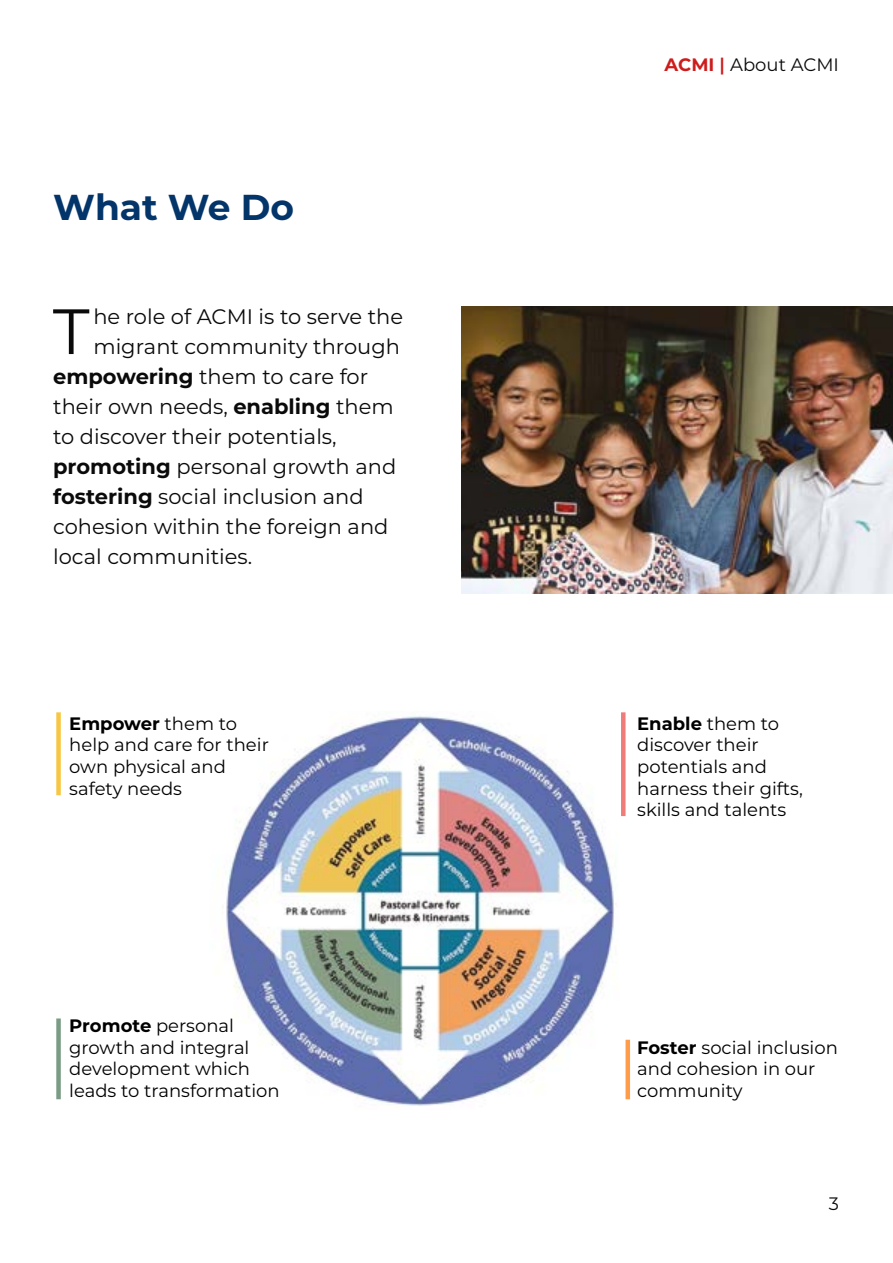
<style>
.page{position:relative;width:893px;height:1263px;background:#fff}
.page>*{position:absolute;margin:0;border:0;box-sizing:border-box;transform-origin:0 0}
.t1{font:63.9px "Montserrat";color:#0a0a0a}
.t2{font:700 36px "Montserrat";color:#03356a}
.t3{font:21px "Montserrat";color:#0a0a0a}
.t4{font:18px/21.6px "Montserrat";color:#000}
.t5{font:18px "Montserrat";color:#0a0a0a}
.s1{font-weight:700}
.s2{font-weight:700;color:#ce1b1b}
.s3{font-weight:600;color:#ce1b1b}
</style>
<div class="page">
<img style="left:218px;top:711px;width:412px;height:395px">
<div style="left:56px;top:712px;width:5px;height:83px;background:#f7c642"></div>
<hr style="left:621px;top:712px;width:4px;height:104px;background:#ef7b7b">
<div style="left:56px;top:1018px;width:5px;height:81px;background:#7b9c84"></div>
<div style="left:625px;top:1040px;width:5px;height:59px;background:#ff9c4a"></div>
<img style="left:462px;top:306px;width:431px;height:287px">
<h2 class="t2" style="left:53px;top:181px;width:242px">What We Do</h2>
<h1 class="t1" style="left:53px;top:287px;width:38px">T</h1>
<p class="t3" style="left:93px;top:302px;width:311px">he role of ACMI is to serve the</p>
<p class="t3" style="left:93px;top:332px;width:308px">migrant community through</p>
<p class="t3" style="left:53px;top:362px;width:317px"><span class="s1">empowering</span> them to care for</p>
<p class="t3" style="left:53px;top:392px;width:342px">their own needs, <span class="s1">enabling</span> them</p>
<p class="t3" style="left:53px;top:422px;width:285px">to discover their potentials,</p>
<p class="t3" style="left:53px;top:452px;width:345px"><span class="s1">promoting</span> personal growth and</p>
<p class="t3" style="left:53px;top:482px;width:312px"><span class="s1">fostering</span> social inclusion and</p>
<p class="t3" style="left:53px;top:512px;width:337px">cohesion within the foreign and</p>
<p class="t3" style="left:53px;top:542px;width:201px">local communities.</p>
<p class="t4" style="left:69px;top:712px;width:201px"><span class="s1">Empower</span> them to help and care for their own physical and safety needs</p>
<p class="t4" style="left:69px;top:1014px;width:212px"><span class="s1">Promote</span> personal growth and integral development which leads to transformation</p>
<p class="t5" style="left:665px;top:53px;width:176px"><span class="s2">ACMI</span> <span class="s3">|</span> About ACMI</p>
<p class="t4" style="left:637px;top:712px;width:167px"><span class="s1">Enable</span> them to discover their potentials and harness their gifts, skills and talents</p>
<p class="t4" style="left:637px;top:1036px;width:202px"><span class="s1">Foster</span> social inclusion and cohesion in our community</p>
<p class="t5" style="left:829px;top:1191px;width:12px">3</p>
</div>
